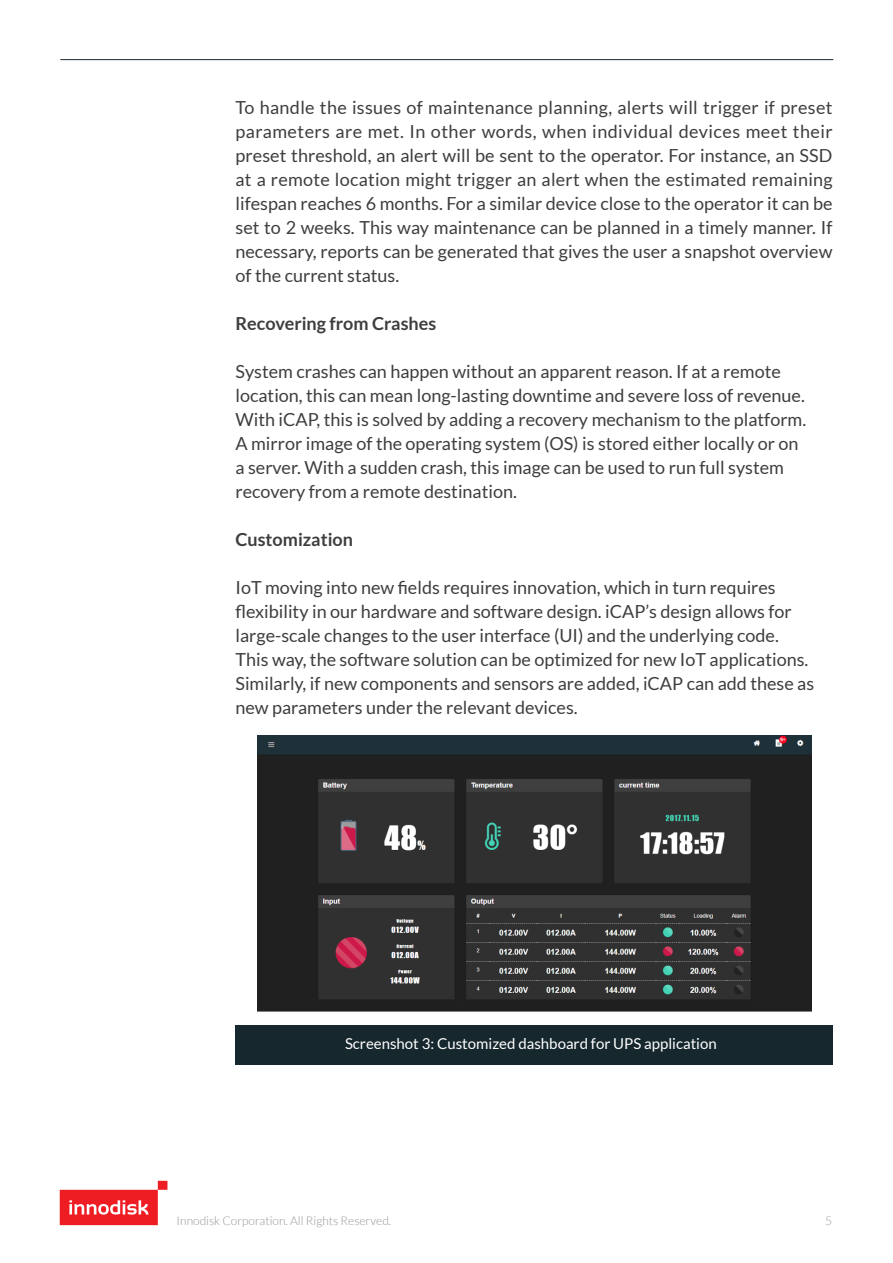
<style>
.page{position:relative;width:893px;height:1263px;background:#fff}
.page>*{position:absolute;margin:0;border:0;box-sizing:border-box;transform-origin:0 0}
.t1{font:18px/24px "Lato";color:#3e3e3f}
.t2{font:700 18px "Lato";color:#3e3e3f}
.t3{font:15px "Lato";color:#fff}
.t4{font:300 12px "Lato";color:#939598}
</style>
<div class="page">
<svg style="left:60px;top:1181px;width:107px;height:44px"></svg>
<hr style="left:60px;top:59px;width:773px;height:1px;background:#16272e">
<img style="left:257px;top:736px;width:554px;height:276px">
<div style="left:235px;top:1025px;width:597px;height:39px;background:#16272e"></div>
<p class="t1" style="left:235px;top:95px;width:599px;text-align:justify">To handle the issues of maintenance planning, alerts will trigger if preset parameters are met. In other words, when individual devices meet their preset threshold, an alert will be sent to the operator. For instance, an SSD at a remote location might trigger an alert when the estimated remaining lifespan reaches 6 months. For a similar device close to the operator it can be set to 2 weeks. This way maintenance can be planned in a timely manner. If necessary, reports can be generated that gives the user a snapshot overview of the current status.</p>
<p class="t2" style="left:235px;top:313px;width:202px">Recovering from Crashes</p>
<p class="t1" style="left:235px;top:359px;width:572px">System crashes can happen without an apparent reason. If at a remote location, this can mean long-lasting downtime and severe loss of revenue.<br>With iCAP, this is solved by adding a recovery mechanism to the platform.<br>A mirror image of the operating system (OS) is stored either locally or on a server. With a sudden crash, this image can be used to run full system recovery from a remote destination.</p>
<p class="t2" style="left:235px;top:529px;width:119px">Customization</p>
<p class="t1" style="left:235px;top:575px;width:580px">IoT moving into new fields requires innovation, which in turn requires flexibility in our hardware and software design. iCAP’s design allows for large-scale changes to the user interface (UI) and the underlying code.<br>This way, the software solution can be optimized for new IoT applications.<br>Similarly, if new components and sensors are added, iCAP can add these as new parameters under the relevant devices.</p>
<p class="t3" style="left:345px;top:1035px;width:373px">Screenshot 3: Customized dashboard for UPS application</p>
<p class="t4" style="left:177px;top:1214px;width:216px">Innodisk Corporation. All Rights Reserved.</p>
<p class="t4" style="left:825px;top:1215px;width:8px">5</p>
</div>
